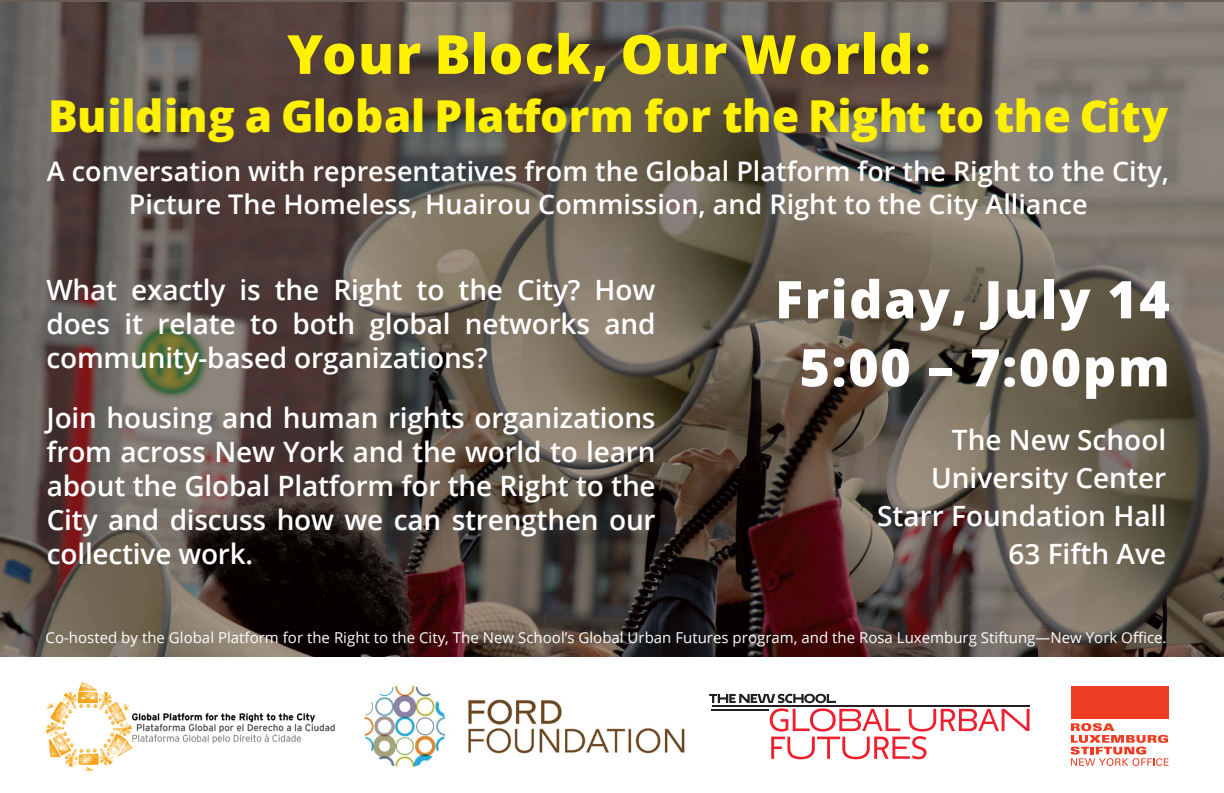
<style>
.page{position:relative;width:1224px;height:793px;background:#fff}
.page>*{position:absolute;margin:0;border:0;box-sizing:border-box;transform-origin:0 0}
.t1{font:800 54px "Open Sans";letter-spacing:.02em;color:#fff100}
.t2{font:800 52px/68px "Open Sans";letter-spacing:.03em;color:#fff;text-align:center}
.t3{font:800 44px "Open Sans";letter-spacing:-.005em;color:#fff100}
.t4{font:600 28px/34px "Open Sans";letter-spacing:-.005em;color:#fff;text-align:justify}
.t5{font:600 27px/32.4px "Open Sans";color:#fff;text-align:center}
.t6{font:15px "Open Sans";color:#fff}
</style>
<div class="page">
<hr style="left:0;top:0;width:1224px;height:2px;background:#695e56">
<img style="left:0;top:2px;width:1224px;height:655px">
<svg style="left:709px;top:694px;width:321px;height:65px"></svg>
<div style="left:1071px;top:686px;width:97px;height:33px;background:#ef3d23"></div>
<svg style="left:1071px;top:723px;width:98px;height:43px"></svg>
<img style="left:46px;top:682px;width:289px;height:91px">
<img style="left:364px;top:683px;width:321px;height:85px">
<h1 class="t1" style="left:287px;top:13px;width:645px">Your Block, Our World:</h1>
<h3 class="t3" style="left:48px;top:82px;width:1122px">Building a Global Platform for the Right to the City</h3>
<p class="t5" style="left:47px;top:155px;width:1124px">A conversation with representatives from the Global Platform for the Right to the City,<br>Picture The Homeless, Huairou Commission, and Right to the City Alliance</p>
<p class="t4" style="left:46px;top:272px;width:611px">What exactly is the Right to the City? How does it relate to both global networks and community-based organizations?</p>
<p class="t4" style="left:47px;top:400px;width:611px">Join housing and human rights organizations from across New York and the world to learn about the Global Platform for the Right to the City and discuss how we can strengthen our collective work.</p>
<h2 class="t2" style="left:775px;top:263px;width:396px">Friday, July 14<br>5:00 – 7:00pm</h2>
<p class="t4" style="left:877px;top:420px;width:291px;line-height:38px;text-align:right">The New School<br>University Center<br>Starr Foundation Hall<br>63 Fifth Ave</p>
<p class="t6" style="left:46px;top:627px;width:1123px">Co-hosted by the Global Platform for the Right to the City, The New School’s Global Urban Futures program, and the Rosa Luxemburg Stiftung—New York Office.</p>
</div>
